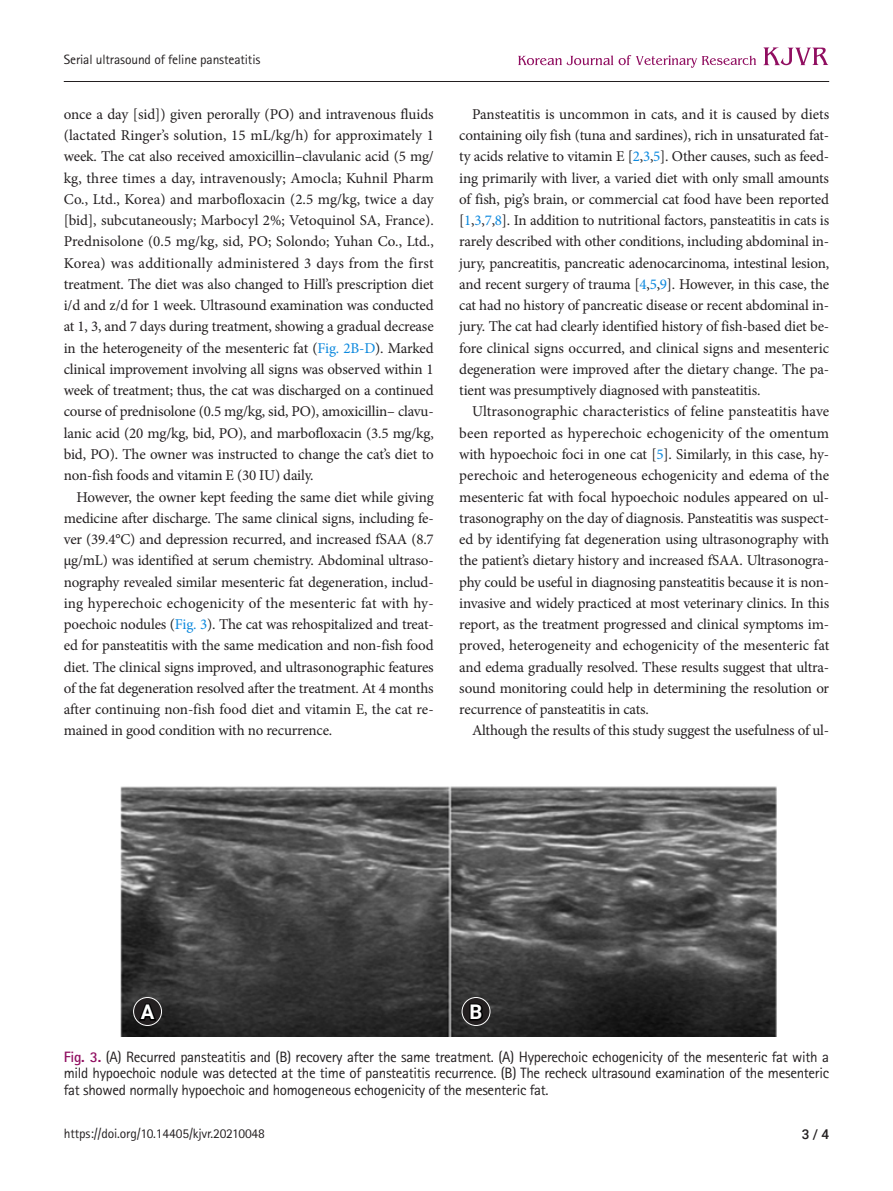
<style>
.page{position:relative;width:893px;height:1191px;background:#fff}
.page>*{position:absolute;margin:0;border:0;box-sizing:border-box;transform-origin:0 0}
.t1{font:700 20.25px "Roboto";color:#fff}
.body-eng{font:15px/21.3px "Minion Pro";letter-spacing:-.015em;color:#231f20;text-align:justify}
.fig-caption{font:15px/16.5px "Rotis Sans Serif Std";letter-spacing:-.02em;color:#231f20;text-align:justify}
.t2{font:13.5px "Rotis Sans Serif Std";letter-spacing:-.01em;color:#231f20}
.t3{font:500 13.5px "Roboto";color:#231f20}
.s1{color:#0b88de}
.s2{font-weight:700;color:#900e60}
</style>
<div class="page">
<hr style="left:64px;top:81px;width:765px;height:1px;background:#231f20">
<svg style="left:763px;top:47px;width:65px;height:18px"></svg>
<svg style="left:518px;top:55px;width:238px;height:13px"></svg>
<img style="left:120px;top:786px;width:657px;height:250px">
<svg style="left:134px;top:997px;width:28px;height:28px"></svg>
<div style="left:133px;top:997px;width:29px;height:29px;border:1px solid #fff;border-radius:50%"></div>
<svg style="left:137px;top:1002px;width:21px;height:20px"></svg>
<svg style="left:462px;top:997px;width:28px;height:28px"></svg>
<div style="left:462px;top:997px;width:28px;height:29px;border:1px solid #fff;border-radius:50%"></div>
<svg style="left:468px;top:1001px;width:17px;height:21px"></svg>
<p class="t2" style="left:64px;top:51px;width:198px">Serial ultrasound of feline pansteatitis</p>
<p class="body-eng" style="left:64px;top:103px;width:372px">once a day [sid]) given perorally (PO) and intravenous fluids (lactated Ringer’s solution, 15 mL/kg/h) for approximately 1 week. The cat also received amoxicillin–clavulanic acid (5 mg/ kg, three times a day, intravenously; Amocla; Kuhnil Pharm Co., Ltd., Korea) and marbofloxacin (2.5 mg/kg, twice a day [bid], subcutaneously; Marbocyl 2%; Vetoquinol SA, France).<br>Prednisolone (0.5 mg/kg, sid, PO; Solondo; Yuhan Co., Ltd., Korea) was additionally administered 3 days from the first treatment. The diet was also changed to Hill’s prescription diet i/d and z/d for 1 week. Ultrasound examination was conducted at 1, 3, and 7 days during treatment, showing a gradual decrease in the heterogeneity of the mesenteric fat (<span class="s1">Fig. 2B-D</span>). Marked clinical improvement involving all signs was observed within 1 week of treatment; thus, the cat was discharged on a continued course of prednisolone (0.5 mg/kg, sid, PO), amoxicillin– clavu&shy;lanic acid (20 mg/kg, bid, PO), and marbofloxacin (3.5 mg/kg, bid, PO). The owner was instructed to change the cat’s diet to non-fish foods and vitamin E (30 IU) daily.</p>
<p class="body-eng" style="left:64px;top:486px;width:371px;text-indent:13px">However, the owner kept feeding the same diet while giving medicine after discharge. The same clinical signs, including fe&shy;ver (39.4°C) and depression recurred, and increased fSAA (8.7 μg/mL) was identified at serum chemistry. Abdominal ultraso&shy;nography revealed similar mesenteric fat degeneration, includ&shy;ing hyperechoic echogenicity of the mesenteric fat with hy&shy;poechoic nodules (<span class="s1">Fig. 3</span>). The cat was rehospitalized and treat&shy;ed for pansteatitis with the same medication and non-fish food diet. The clinical signs improved, and ultrasonographic features of the fat degeneration resolved after the treatment. At 4 months after continuing non-fish food diet and vitamin E, the cat re&shy;mained in good condition with no recurrence.</p>
<p class="body-eng" style="left:459px;top:103px;width:372px;text-indent:13px">Pansteatitis is uncommon in cats, and it is caused by diets containing oily fish (tuna and sardines), rich in unsaturated fat&shy;ty acids relative to vitamin E [<span class="s1">2</span>,<span class="s1">3</span>,<span class="s1">5</span>]. Other causes, such as feed&shy;ing primarily with liver, a varied diet with only small amounts of fish, pig’s brain, or commercial cat food have been reported [<span class="s1">1</span>,<span class="s1">3</span>,<span class="s1">7</span>,<span class="s1">8</span>]. In addition to nutritional factors, pansteatitis in cats is rarely described with other conditions, including abdominal in&shy;jury, pancreatitis, pancreatic adenocarcinoma, intestinal lesion, and recent surgery of trauma [<span class="s1">4</span>,<span class="s1">5</span>,<span class="s1">9</span>]. However, in this case, the cat had no history of pancreatic disease or recent abdominal in&shy;jury. The cat had clearly identified history of fish-based diet be&shy;fore clinical signs occurred, and clinical signs and mesenteric degeneration were improved after the dietary change. The pa&shy;tient was presumptively diagnosed with pansteatitis.</p>
<p class="body-eng" style="left:459px;top:401px;width:371px;text-indent:13px">Ultrasonographic characteristics of feline pansteatitis have been reported as hyperechoic echogenicity of the omentum with hypoechoic foci in one cat [<span class="s1">5</span>]. Similarly, in this case, hy&shy;perechoic and heterogeneous echogenicity and edema of the mesenteric fat with focal hypoechoic nodules appeared on ul&shy;trasonography on the day of diagnosis. Pansteatitis was suspect&shy;ed by identifying fat degeneration using ultrasonography with the patient’s dietary history and increased fSAA. Ultrasonogra&shy;phy could be useful in diagnosing pansteatitis because it is non&shy;invasive and widely practiced at most veterinary clinics. In this report, as the treatment progressed and clinical symptoms im&shy;proved, heterogeneity and echogenicity of the mesenteric fat and edema gradually resolved. These results suggest that ultra&shy;sound monitoring could help in determining the resolution or recurrence of pansteatitis in cats.</p>
<p class="body-eng" style="left:472px;top:720px;width:359px">Although the results of this study suggest the usefulness of ul-</p>
<p class="t1" style="left:141px;top:997px;width:15px">A</p>
<p class="t1" style="left:470px;top:997px;width:14px">B</p>
<p class="fig-caption" style="left:64px;top:1048px;width:767px"><span class="s2">Fig. 3.</span> (A) Recurred pansteatitis and (B) recovery after the same treatment. (A) Hyperechoic echogenicity of the mesenteric fat with a mild hypoechoic nodule was detected at the time of pansteatitis recurrence. (B) The recheck ultrasound examination of the mesenteric fat showed normally hypoechoic and homogeneous echogenicity of the mesenteric fat.</p>
<p class="t2" style="left:64px;top:1125px;width:203px">https://doi.org/10.14405/kjvr.20210048</p>
<p class="t3" style="left:802px;top:1124px;width:29px">3 / 4</p>
</div>
